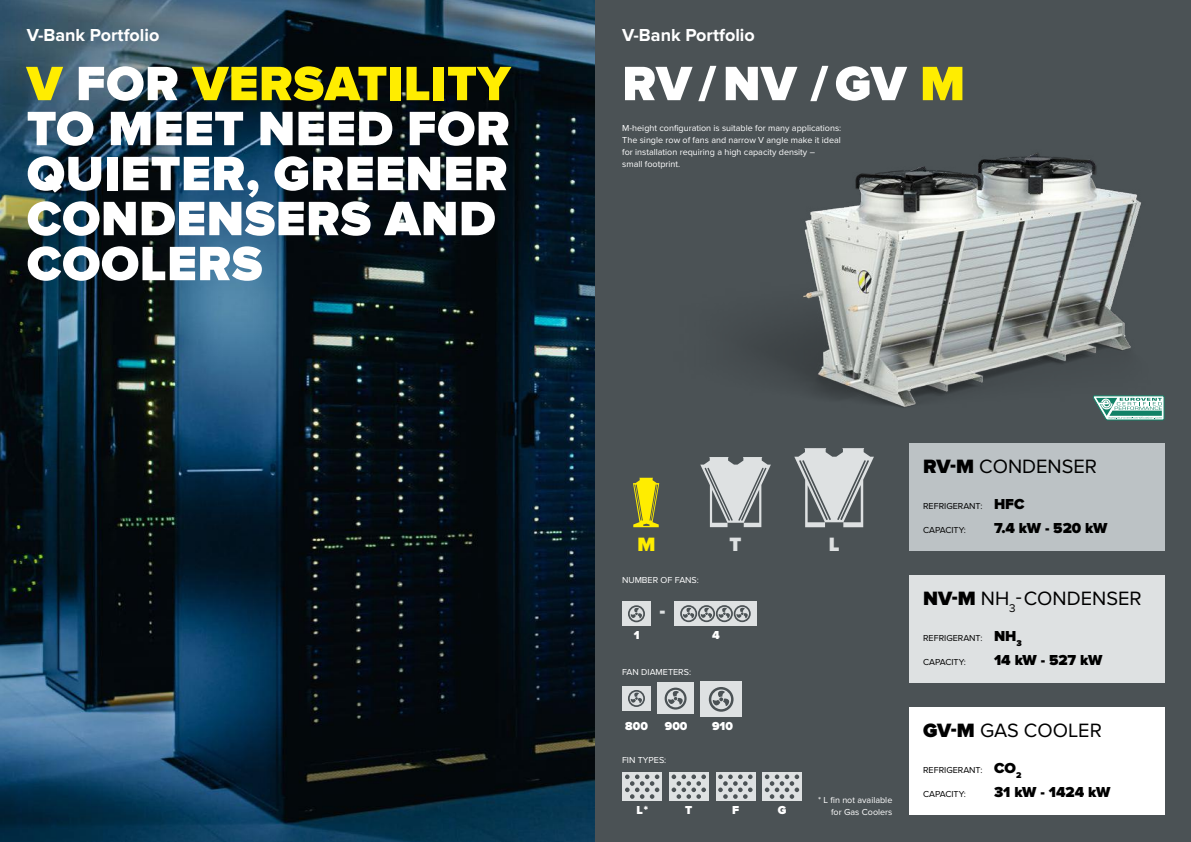
<style>
.page{position:relative;width:1191px;height:842px;background:#fff}
.page>*{position:absolute;margin:0;border:0;box-sizing:border-box;transform-origin:0 0}
.t1{font:900 50px/45px "Proxima Nova";letter-spacing:.01em;color:#fff}
.t2{font:20px "Proxima Nova";color:#000}
.t3{font:900 20px "Proxima Nova";color:#dee1e2}
.t4{font:900 20px "Proxima Nova";color:#ffed00}
.t5{font:700 18px "Proxima Nova";color:#fff}
.t6{font:900 15px "Proxima Nova";color:#000}
.t7{font:900 12px "Proxima Nova";color:#fff}
.t8{font:9px/12px "Proxima Nova";color:#fff;text-align:right}
.t9{font:9px "Proxima Nova";color:#000}
.s1{color:#ffed00}
.s2{font-weight:900}
.s3{font-weight:900;font-size:15px}
</style>
<div class="page">
<img style="left:0;top:0;width:595px;height:842px">
<div style="left:595px;top:0;width:596px;height:842px;background:#4b5255"></div>
<div style="left:909px;top:443px;width:255px;height:108px;background:#bcc2c5"></div>
<div style="left:909px;top:575px;width:255px;height:108px;background:#dee1e2"></div>
<div style="left:909px;top:707px;width:255px;height:108px;background:#fff"></div>
<svg style="left:805px;top:502px;width:59px;height:25px"></svg>
<svg style="left:709px;top:502px;width:53px;height:25px"></svg>
<svg style="left:633px;top:478px;width:26px;height:49px"></svg>
<div style="left:622px;top:601px;width:28px;height:25px;background:#dee1e2"></div>
<div style="left:622px;top:686px;width:28px;height:24px;background:#dee1e2"></div>
<div style="left:657px;top:682px;width:37px;height:32px;background:#dee1e2"></div>
<div style="left:622px;top:772px;width:40px;height:28px;background:#dee1e2"></div>
<div style="left:669px;top:772px;width:40px;height:28px;background:#dee1e2"></div>
<div style="left:715px;top:772px;width:40px;height:28px;background:#dee1e2"></div>
<div style="left:762px;top:772px;width:40px;height:28px;background:#dee1e2"></div>
<div style="left:700px;top:681px;width:42px;height:35px;background:#dee1e2"></div>
<div style="left:674px;top:601px;width:83px;height:25px;background:#dee1e2"></div>
<svg style="left:628px;top:605px;width:17px;height:17px"></svg>
<svg style="left:628px;top:690px;width:17px;height:17px"></svg>
<svg style="left:664px;top:688px;width:22px;height:21px"></svg>
<svg style="left:709px;top:687px;width:24px;height:25px"></svg>
<svg style="left:680px;top:605px;width:70px;height:17px"></svg>
<svg style="left:625px;top:774px;width:34px;height:25px"></svg>
<svg style="left:671px;top:774px;width:35px;height:25px"></svg>
<svg style="left:718px;top:774px;width:34px;height:25px"></svg>
<svg style="left:765px;top:774px;width:34px;height:25px"></svg>
<img style="left:700px;top:153px;width:465px;height:349px">
<h3 class="t5" style="left:27px;top:25px;width:134px">V-Bank Portfolio</h3>
<h1 class="t1" style="left:27px;top:63px;width:485px"><span class="s1">V</span> FOR <span class="s1">VERSATILITY<br></span>TO MEET NEED FOR<br>QUIETER, GREENER<br>CONDENSERS AND<br>COOLERS</h1>
<h3 class="t5" style="left:622px;top:25px;width:134px">V-Bank Portfolio</h3>
<h1 class="t1" style="left:622px;top:63px;width:344px">RV / NV / GV <span class="s1">M</span></h1>
<p class="t8" style="left:622px;top:122px;width:220px;text-align:left">M-height configuration is suitable for many applications:<br>The single row of fans and narrow V angle make it ideal for installation requiring a high capacity density –<br>small footprint.</p>
<h2 class="t4" style="left:637px;top:533px;width:19px">M</h2>
<p class="t8" style="left:622px;top:574px;width:78px">NUMBER OF FANS:</p>
<h3 class="t7" style="left:633px;top:628px;width:7px">1</h3>
<h2 class="t3" style="left:659px;top:601px;width:7px">-</h2>
<p class="t8" style="left:622px;top:666px;width:71px">FAN DIAMETERS:</p>
<h2 class="t3" style="left:729px;top:533px;width:13px">T</h2>
<h2 class="t3" style="left:828px;top:533px;width:12px">L</h2>
<h3 class="t7" style="left:712px;top:628px;width:9px">4</h3>
<h3 class="t7" style="left:625px;top:719px;width:24px">800</h3>
<h3 class="t7" style="left:665px;top:719px;width:24px">900</h3>
<h3 class="t7" style="left:712px;top:719px;width:22px">910</h3>
<p class="t8" style="left:622px;top:754px;width:46px">FIN TYPES:</p>
<h3 class="t7" style="left:636px;top:803px;width:13px">L *</h3>
<h3 class="t7" style="left:685px;top:803px;width:9px">T</h3>
<h3 class="t7" style="left:732px;top:803px;width:9px">F</h3>
<h3 class="t7" style="left:778px;top:803px;width:10px">G</h3>
<p class="t8" style="left:818px;top:794px;width:76px">* L fin not available for Gas Coolers</p>
<h2 class="t2" style="left:923px;top:455px;width:175px"><span class="s2">RV-M</span> CONDENSER</h2>
<p class="t9" style="left:923px;top:501px;width:103px">REFRIGERANT: <span class="s3">HFC</span></p>
<p class="t9" style="left:923px;top:525px;width:44px">CAPACITY:</p>
<h3 class="t6" style="left:994px;top:520px;width:115px">7.4 kW - 520 kW</h3>
<h2 class="t2" style="left:923px;top:587px;width:220px"><span class="s2">NV-M</span> NH<sub>3</sub>- CONDENSER</h2>
<p class="t9" style="left:923px;top:633px;width:100px">REFRIGERANT: <span class="s3">NH</span><sub>3</sub></p>
<p class="t9" style="left:923px;top:657px;width:44px">CAPACITY:</p>
<h3 class="t6" style="left:994px;top:652px;width:110px">14 kW - 527 kW</h3>
<h2 class="t2" style="left:923px;top:719px;width:180px"><span class="s2">GV-M</span> GAS COOLER</h2>
<p class="t9" style="left:923px;top:765px;width:100px">REFRIGERANT: <span class="s3">CO</span><sub>2</sub></p>
<p class="t9" style="left:923px;top:789px;width:44px">CAPACITY:</p>
<h3 class="t6" style="left:994px;top:784px;width:118px">31 kW - 1424 kW</h3>
</div>
